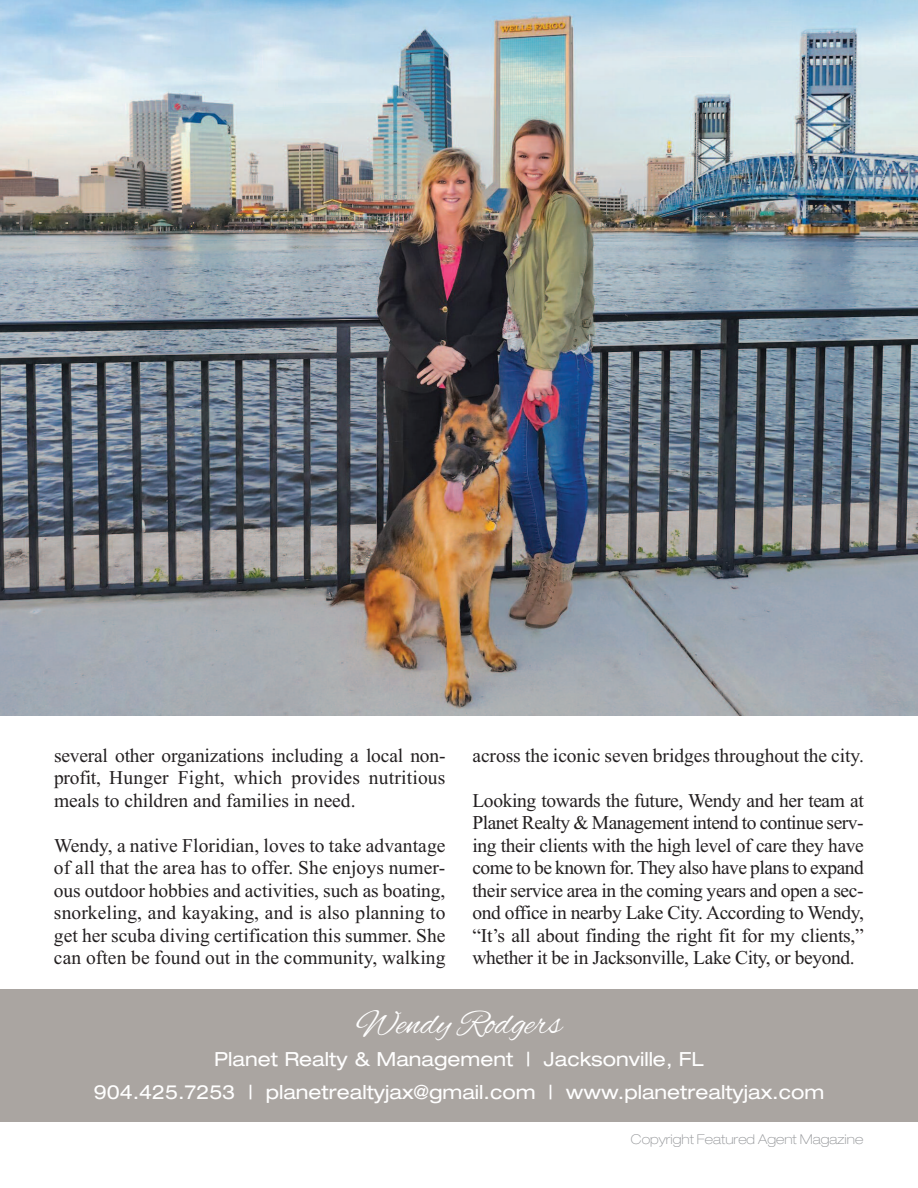
<style>
.page{position:relative;width:918px;height:1188px;background:#fff}
.page>*{position:absolute;margin:0;border:0;box-sizing:border-box;transform-origin:0 0}
.t1{font:36px "Alex Brush";color:#fff}
.t2{font:19.5px/22.5px "Times New Roman";color:#231f20;text-align:justify}
.t3{font:expanded 19.5px/33px "Helvetica Neue";color:#fff;text-align:center}
.t4{font:100 expanded 13.5px "Helvetica Neue";color:#939598}
</style>
<div class="page">
<div style="left:0;top:989px;width:918px;height:133px;background:#aaa5a1"></div>
<img style="left:0;top:0;width:918px;height:716px">
<p class="t2" style="left:54px;top:744px;width:393px">several other organizations including a local non&shy;profit, Hunger Fight, which provides nutritious meals to children and families in need.</p>
<p class="t2" style="left:54px;top:834px;width:393px">Wendy, a native Floridian, loves to take advantage of all that the area has to offer. She enjoys numer&shy;ous outdoor hobbies and activities, such as boating, snorkeling, and kayaking, and is also planning to get her scuba diving certification this summer. She can often be found out in the community, walking</p>
<p class="t2" style="left:472px;top:744px;width:393px">across the iconic seven bridges throughout the city.</p>
<p class="t2" style="left:472px;top:789px;width:393px">Looking towards the future, Wendy and her team at Planet Realty &amp; Management intend to continue serv&shy;ing their clients with the high level of care they have come to be known for. They also have plans to expand their service area in the coming years and open a sec&shy;ond office in nearby Lake City. According to Wendy, “It’s all about finding the right fit for my clients,” whether it be in Jacksonville, Lake City, or beyond.</p>
<h1 class="t1" style="left:356px;top:1003px;width:207px">Wendy Rodgers</h1>
<p class="t3" style="left:94px;top:1044px;width:732px">Planet Realty &amp; Management | Jacksonville, FL<br>904.425.7253 | planetrealtyjax@gmail.com | www.planetrealtyjax.com</p>
<p class="t4" style="left:631px;top:1134px;width:234px">Copyright Featured Agent Magazine</p>
</div>
